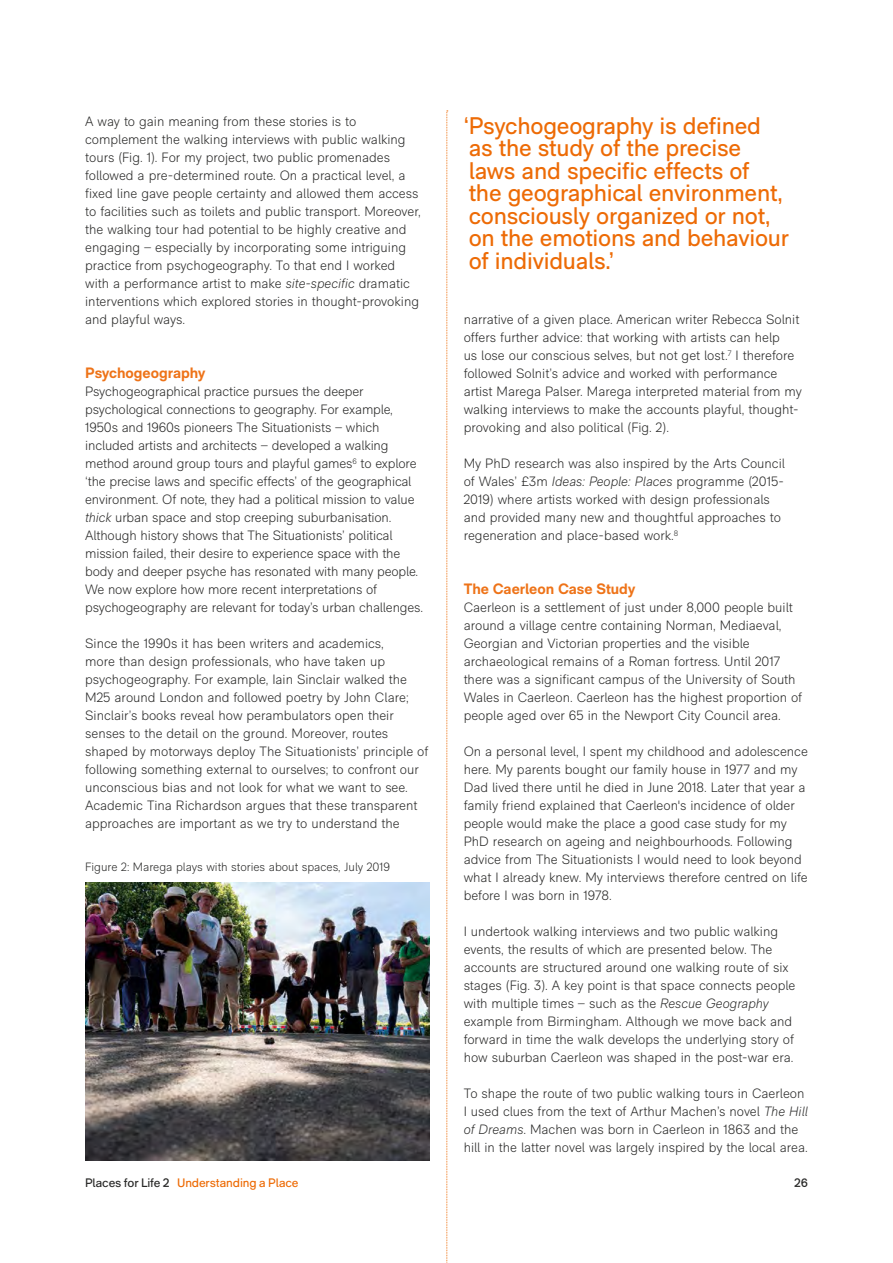
<style>
.page{position:relative;width:893px;height:1263px;background:#fff}
.page>*{position:absolute;margin:0;border:0;box-sizing:border-box;transform-origin:0 0}
.t1{font:24px/22.5px "RM Neue";letter-spacing:-.01em;color:#ed6b06}
.t2{font:700 15px "RM Neue";color:#ee7318}
.t3{font:300 13.5px/18px "RM Neue";color:#282827}
.t4{font:300 12px "RM Neue";color:#282827}
.t5{font:12px "RM";letter-spacing:-.01em;color:#ed6b06}
.t6{font:12px "RM";color:#282827}
.s1{font-style:italic}
.s2{color:#282827}
</style>
<div class="page">
<img style="left:85px;top:882px;width:344px;height:279px">
<svg style="left:446px;top:111px;width:2px;height:1152px;background:#fadcc5"></svg>
<p class="t3" style="left:85px;top:112px;width:337px">A way to gain meaning from these stories is to complement the walking interviews with public walking tours (Fig. 1). For my project, two public promenades followed a pre-determined route. On a practical level, a fixed line gave people certainty and allowed them access to facilities such as toilets and public transport. Moreover, the walking tour had potential to be highly creative and engaging – especially by incorporating some intriguing practice from psychogeography. To that end I worked with a performance artist to make <span class="s1">site-specific</span> dramatic interventions which explored stories in thought-provoking and playful ways.</p>
<p class="t2" style="left:85px;top:364px;width:122px">Psychogeography</p>
<p class="t3" style="left:85px;top:382px;width:339px">Psychogeographical practice pursues the deeper psychological connections to geography. For example, 1950s and 1960s pioneers The Situationists – which included artists and architects – developed a walking method around group tours and playful games<sup>6</sup> to explore ‘the precise laws and specific effects’ of the geographical environment. Of note, they had a political mission to value <span class="s1">thick</span> urban space and stop creeping suburbanisation.<br>Although history shows that The Situationists’ political mission failed, their desire to experience space with the body and deeper psyche has resonated with many people.<br>We now explore how more recent interpretations of psychogeography are relevant for today’s urban challenges.</p>
<p class="t3" style="left:85px;top:634px;width:345px">Since the 1990s it has been writers and academics,<br>more than design professionals, who have taken up psychogeography. For example, Iain Sinclair walked the M25 around London and followed poetry by John Clare; Sinclair’s books reveal how perambulators open their senses to the detail on the ground. Moreover, routes shaped by motorways deploy The Situationists’ principle of following something external to ourselves; to confront our unconscious bias and not look for what we want to see.<br>Academic Tina Richardson argues that these transparent approaches are important as we try to understand the</p>
<p class="t4" style="left:85px;top:860px;width:306px">Figure 2: Marega plays with stories about spaces, July 2019</p>
<h1 class="t1" style="left:464px;top:114px;width:327px">‘Psychogeography is defined as the study of the precise<br>laws and specific effects of<br>the geographical environment, consciously organized or not, on the emotions and behaviour of individuals.’</h1>
<p class="t3" style="left:464px;top:310px;width:340px">narrative of a given place. American writer Rebecca Solnit offers further advice: that working with artists can help<br>us lose our conscious selves, but not get lost.<sup>7</sup> I therefore followed Solnit’s advice and worked with performance artist Marega Palser. Marega interpreted material from my walking interviews to make the accounts playful, thought&shy;provoking and also political (Fig. 2).</p>
<p class="t3" style="left:464px;top:454px;width:323px">My PhD research was also inspired by the Arts Council of Wales’ £3m <span class="s1">Ideas: People: Places</span> programme (2015- 2019) where artists worked with design professionals and provided many new and thoughtful approaches to regeneration and place-based work.<sup>8</sup></p>
<p class="t2" style="left:464px;top:580px;width:173px">The Caerleon Case Study</p>
<p class="t3" style="left:464px;top:598px;width:340px">Caerleon is a settlement of just under 8,000 people built around a village centre containing Norman, Mediaeval, Georgian and Victorian properties and the visible archaeological remains of a Roman fortress. Until 2017 there was a significant campus of the University of South Wales in Caerleon. Caerleon has the highest proportion of people aged over 65 in the Newport City Council area.</p>
<p class="t3" style="left:464px;top:742px;width:346px">On a personal level, I spent my childhood and adolescence here. My parents bought our family house in 1977 and my Dad lived there until he died in June 2018. Later that year a family friend explained that Caerleon's incidence of older people would make the place a good case study for my PhD research on ageing and neighbourhoods. Following advice from The Situationists I would need to look beyond what I already knew. My interviews therefore centred on life before I was born in 1978.</p>
<p class="t3" style="left:464px;top:922px;width:333px">I undertook walking interviews and two public walking events, the results of which are presented below. The accounts are structured around one walking route of six stages (Fig. 3). A key point is that space connects people with multiple times – such as the <span class="s1">Rescue Geography </span>example from Birmingham. Although we move back and forward in time the walk develops the underlying story of how suburban Caerleon was shaped in the post-war era.</p>
<p class="t3" style="left:464px;top:1084px;width:346px">To shape the route of two public walking tours in Caerleon I used clues from the text of Arthur Machen’s novel <span class="s1">The Hill of Dreams</span>. Machen was born in Caerleon in 1863 and the hill in the latter novel was largely inspired by the local area.</p>
<p class="t5" style="left:85px;top:1176px;width:215px"><span class="s2">Places for Life 2</span> Understanding a Place</p>
<p class="t6" style="left:794px;top:1176px;width:15px">26</p>
</div>
